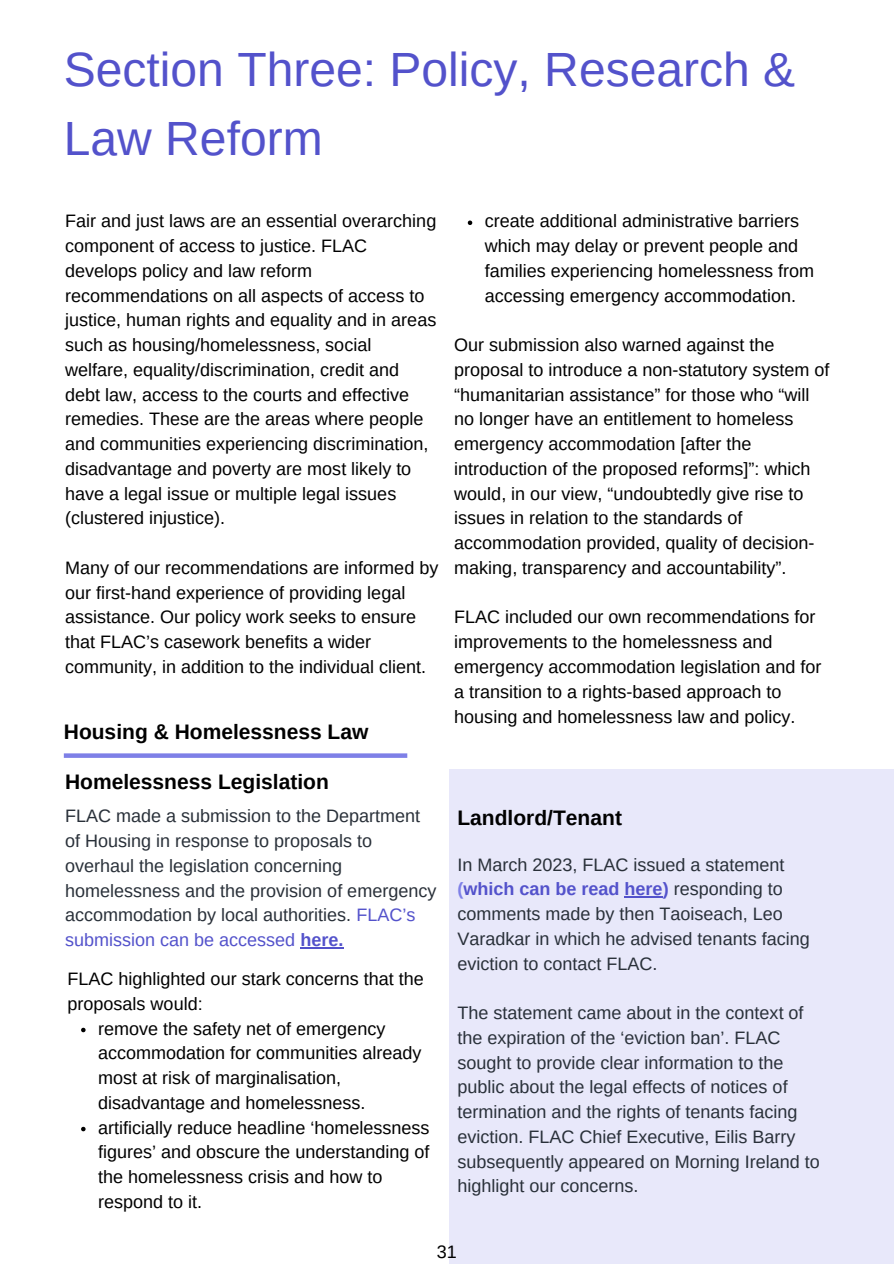
<style>
.page{position:relative;width:894px;height:1264px;background:#fff}
.page>*{position:absolute;margin:0;border:0;box-sizing:border-box;transform-origin:0 0}
.t1{font:48px/68.7px "Arimo";color:#5352cb}
.t2{font:700 21px "Arimo";color:#000}
.t3{font:18px/24.8px "Arimo";color:#000}
.t4{font:18px/24.8px "Arimo";color:#293039}
.s1{color:#5352cb}
.s2{font-weight:700;color:#5352cb}
.s3{font-weight:700;color:#7e80e7}
</style>
<div class="page">
<div style="left:64px;top:753px;width:343px;height:5px;background:#7e80e7"></div>
<div style="left:449px;top:769px;width:444px;height:494px;background:#e8e8fa"></div>
<svg style="left:467px;top:220px;width:5px;height:5px"></svg>
<svg style="left:81px;top:1027px;width:5px;height:5px"></svg>
<svg style="left:81px;top:1126px;width:5px;height:5px"></svg>
<hr style="left:624px;top:896px;width:38px;height:1px;background:#5352cb">
<hr style="left:300px;top:947px;width:43px;height:1px;background:#5352cb">
<p class="t1" style="left:64px;top:35px;width:732px">Section Three: Policy, Research &amp;<br>Law Reform</p>
<h1 class="t3" style="left:65px;top:209px;width:372px">Fair and just laws are an essential overarching component of access to justice. FLAC develops policy and law reform recommendations on all aspects of access to justice, human rights and equality and in areas such as housing/homelessness, social welfare, equality/discrimination, credit and debt law, access to the courts and effective remedies. These are the areas where people and communities experiencing discrimination, disadvantage and poverty are most likely to have a legal issue or multiple legal issues (clustered injustice).</h1>
<p class="t3" style="left:65px;top:555px;width:374px">Many of our recommendations are informed by our first-hand experience of providing legal assistance. Our policy work seeks to ensure that FLAC’s casework benefits a wider community, in addition to the individual client.</p>
<p class="t2" style="left:64px;top:719px;width:306px">Housing &amp; Homelessness Law</p>
<p class="t2" style="left:65px;top:770px;width:265px">Homelessness Legislation</p>
<p class="t4" style="left:65px;top:803px;width:373px">FLAC made a submission to the Department of Housing in response to proposals to overhaul the legislation concerning homelessness and the provision of emergency accommodation by local authorities. <span class="s1">FLAC’s submission can be accessed</span> <span class="s2">here.</span></p>
<h2 class="t3" style="left:68px;top:966px;width:357px">FLAC highlighted our stark concerns that the proposals would:</h2>
<p class="t3" style="left:98px;top:1015px;width:324px">remove the safety net of emergency accommodation for communities already most at risk of marginalisation, disadvantage and homelessness.</p>
<p class="t3" style="left:98px;top:1114px;width:333px">artificially reduce headline ‘homelessness figures’ and obscure the understanding of the homelessness crisis and how to respond to it.</p>
<h2 class="t3" style="left:484px;top:209px;width:331px">create additional administrative barriers which may delay or prevent people and families experiencing homelessness from accessing emergency accommodation.</h2>
<p class="t3" style="left:454px;top:332px;width:376px">Our submission also warned against the proposal to introduce a non-statutory system of “humanitarian assistance” for those who “will no longer have an entitlement to homeless emergency accommodation [after the introduction of the proposed reforms]”: which would, in our view, “undoubtedly give rise to issues in relation to the standards of accommodation provided, quality of decision&shy;making, transparency and accountability”.</p>
<p class="t3" style="left:454px;top:605px;width:369px">FLAC included our own recommendations for improvements to the homelessness and emergency accommodation legislation and for a transition to a rights-based approach to housing and homelessness law and policy.</p>
<h2 class="t2" style="left:457px;top:805px;width:166px">Landlord/Tenant</h2>
<p class="t4" style="left:457px;top:851px;width:353px">In March 2023, FLAC issued a statement <span class="s3">(</span><span class="s2">which can be read here)</span> responding to comments made by then Taoiseach, Leo Varadkar in which he advised tenants facing eviction to contact FLAC.</p>
<p class="t4" style="left:457px;top:1000px;width:364px">The statement came about in the context of the expiration of the ‘eviction ban’. FLAC sought to provide clear information to the public about the legal effects of notices of termination and the rights of tenants facing eviction. FLAC Chief Executive, Eilis Barry subsequently appeared on Morning Ireland to highlight our concerns.</p>
<p class="t3" style="left:436px;top:1238px;width:22px">31</p>
</div>
